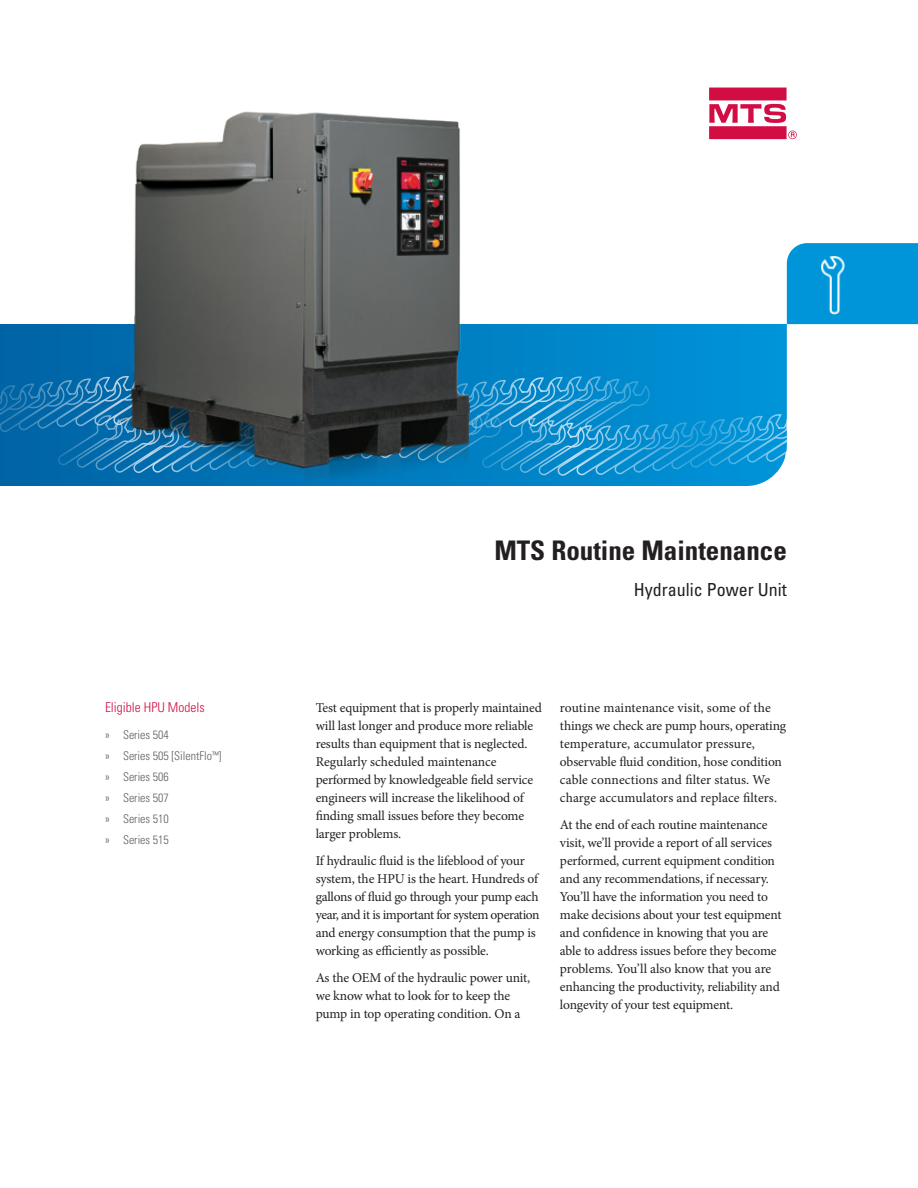
<style>
.page{position:relative;width:918px;height:1188px;background:#fff}
.page>*{position:absolute;margin:0;border:0;box-sizing:border-box;transform-origin:0 0}
.t1{font:700 condensed 27px "Univers LT Std";color:#231f20}
.t2{font:condensed 18px "Univers LT Std";color:#231f20}
.t3{font:13.5px/18px "Minion Pro";letter-spacing:-.01em;color:#231f20}
.t4{font:300 condensed 13.5px "Univers LT Std";color:#d20d44}
.t5{font:300 condensed 12px/21px "Univers LT Std";color:#5f5f62}
.s1{font-size:9px}
</style>
<div class="page">
<svg style="left:0;top:324px;width:787px;height:162px;background:#0283c5"></svg>
<div style="left:787px;top:243px;width:131px;height:81px;background:#0095d9"></div>
<svg style="left:709px;top:88px;width:88px;height:51px"></svg>
<img style="left:819px;top:255px;width:28px;height:59px">
<svg style="left:0;top:375px;width:787px;height:101px;background:#148bc9"></svg>
<img style="left:89px;top:111px;width:406px;height:375px">
<p class="t4" style="left:105px;top:699px;width:101px">Eligible HPU Models</p>
<p class="t5" style="left:105px;top:724px;width:118px">» Series 504<br>» Series 505 [SilentFlo<span class="s1">™</span>] » Series 506<br>» Series 507<br>» Series 510<br>» Series 515</p>
<h1 class="t1" style="left:494px;top:533px;width:294px">MTS Routine Maintenance</h1>
<h2 class="t2" style="left:634px;top:578px;width:154px">Hydraulic Power Unit</h2>
<p class="t3" style="left:316px;top:699px;width:228px">Test equipment that is properly maintained will last longer and produce more reliable results than equipment that is neglected.<br>Regularly scheduled maintenance performed by knowledgeable field service engineers will increase the likelihood of finding small issues before they become larger problems.</p>
<p class="t3" style="left:316px;top:852px;width:226px">If hydraulic fluid is the lifeblood of your system, the HPU is the heart. Hundreds of gallons of fluid go through your pump each year, and it is important for system operation and energy consumption that the pump is working as efficiently as possible.</p>
<p class="t3" style="left:316px;top:969px;width:216px">As the OEM of the hydraulic power unit, we know what to look for to keep the pump in top operating condition. On a</p>
<p class="t3" style="left:560px;top:699px;width:228px">routine maintenance visit, some of the things we check are pump hours, operating temperature, accumulator pressure, observable fluid condition, hose condition cable connections and filter status. We charge accumulators and replace filters.</p>
<p class="t3" style="left:560px;top:815px;width:223px">At the end of each routine maintenance visit, we’ll provide a report of all services performed, current equipment condition and any recommendations, if necessary.<br>You’ll have the information you need to make decisions about your test equipment and confidence in knowing that you are able to address issues before they become problems. You’ll also know that you are enhancing the productivity, reliability and longevity of your test equipment.</p>
</div>
